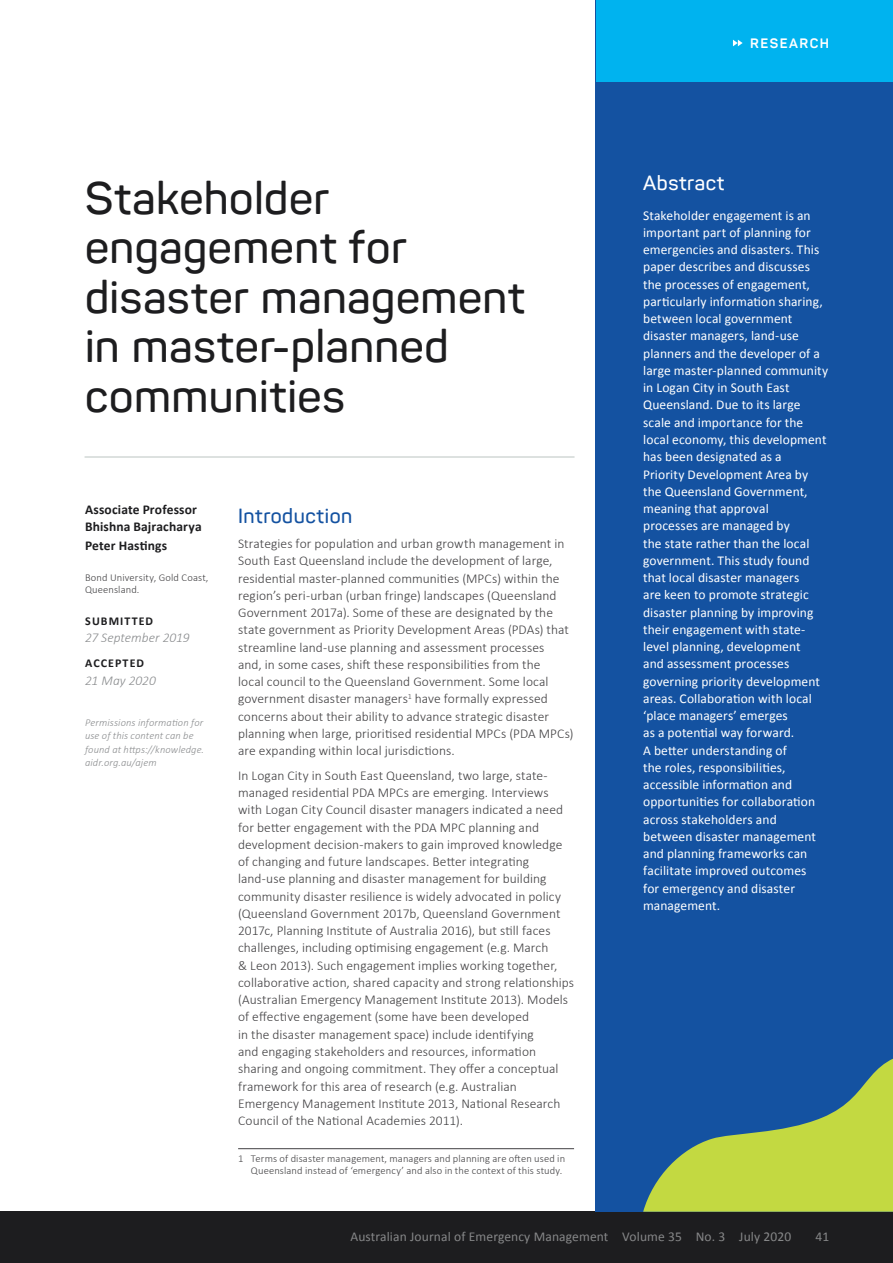
<style>
.page{position:relative;width:893px;height:1263px;background:#fff}
.page>*{position:absolute;margin:0;border:0;box-sizing:border-box;transform-origin:0 0}
.t1{font:600 45px/49.5px "Panton";letter-spacing:.01em;color:#1d1d1f}
.t2{font:600 20.25px "Panton";letter-spacing:.03em;color:#1452a1}
.t3{font:600 20.25px "Panton";letter-spacing:.03em;color:#fff}
.t4{font:300 13.5px/17.2px "Calibri";letter-spacing:.005em;color:#414042}
.t5{font:13.5px/17.2px "Calibri";letter-spacing:.005em;color:#fff}
.t6{font:13.5px "Calibri";letter-spacing:.01em;color:#868788}
.t7{font:700 13.5px/16.5px "Calibri";letter-spacing:.01em;color:#1d1d1f}
.t8{font:italic 300 13.5px "Calibri";color:#8a8c8e}
.t9{font:700 13.5px "Panton";letter-spacing:.11em;color:#fff}
.t10{font:700 12px "Calibri";letter-spacing:.09em;color:#1d1d1f}
.t11{font:300 10.5px/12px "Calibri";letter-spacing:.015em;color:#414042;text-align:right}
.t12{font:italic 300 10.5px/13.5px "Calibri";letter-spacing:.01em;color:#8a8c8e}
</style>
<div class="page">
<div style="left:0;top:1212px;width:893px;height:51px;background:#1d1d1f"></div>
<div style="left:596px;top:0;width:297px;height:1212px;background:#1452a1"></div>
<div style="left:596px;top:0;width:297px;height:81px;background:#00b3ef"></div>
<svg style="left:733px;top:40px;width:10px;height:7px"></svg>
<svg style="left:643px;top:1058px;width:250px;height:154px;fill:#c3d941"></svg>
<hr style="left:85px;top:456px;width:489px;height:2px;background:#d2d8d6">
<hr style="left:238px;top:1148px;width:336px;height:1px;background:#414042">
<h1 class="t1" style="left:85px;top:173px;width:441px">Stakeholder engagement for disaster management in master-planned communities</h1>
<p class="t7" style="left:85px;top:501px;width:118px">Associate Professor<br>Bhishna Bajracharya</p>
<p class="t7" style="left:85px;top:537px;width:84px">Peter Hastings</p>
<p class="t11" style="left:85px;top:571px;width:125px;text-align:left">Bond University, Gold Coast,<br>Queensland.</p>
<p class="t10" style="left:85px;top:614px;width:69px">SUBMITTED</p>
<p class="t8" style="left:85px;top:629px;width:106px">27 September 2019</p>
<p class="t10" style="left:85px;top:656px;width:60px">ACCEPTED</p>
<p class="t8" style="left:85px;top:672px;width:72px">21 May 2020</p>
<p class="t12" style="left:85px;top:715px;width:121px">Permissions information for use of this content can be found at https://knowledge. aidr.org.au/ajem</p>
<h2 class="t2" style="left:238px;top:504px;width:116px">Introduction</h2>
<p class="t4" style="left:238px;top:535px;width:337px">Strategies for population and urban growth management in South East Queensland include the development of large, residential master-planned communities (MPCs) within the region’s peri-urban (urban fringe) landscapes (Queensland Government 2017a). Some of these are designated by the state government as Priority Development Areas (PDAs) that streamline land-use planning and assessment processes<br>and, in some cases, shift these responsibilities from the<br>local council to the Queensland Government. Some local government disaster managers<sup>1</sup> have formally expressed concerns about their ability to advance strategic disaster planning when large, prioritised residential MPCs (PDA MPCs) are expanding within local jurisdictions.</p>
<p class="t4" style="left:238px;top:767px;width:337px">In Logan City in South East Queensland, two large, state&shy;managed residential PDA MPCs are emerging. Interviews with Logan City Council disaster managers indicated a need for better engagement with the PDA MPC planning and development decision-makers to gain improved knowledge of changing and future landscapes. Better integrating land-use planning and disaster management for building community disaster resilience is widely advocated in policy (Queensland Government 2017b, Queensland Government 2017c, Planning Institute of Australia 2016), but still faces challenges, including optimising engagement (e.g. March<br>&amp; Leon 2013). Such engagement implies working together, collaborative action, shared capacity and strong relationships (Australian Emergency Management Institute 2013). Models of effective engagement (some have been developed<br>in the disaster management space) include identifying<br>and engaging stakeholders and resources, information sharing and ongoing commitment. They offer a conceptual framework for this area of research (e.g. Australian Emergency Management Institute 2013, National Research Council of the National Academies 2011).</p>
<p class="t11" style="left:238px;top:1152px;width:329px">1 Terms of disaster management, managers and planning are often used in<br>Queensland instead of ‘emergency’ and also in the context of this study.</p>
<p class="t9" style="left:750px;top:38px;width:80px">RESEARCH</p>
<h2 class="t3" style="left:643px;top:170px;width:83px">Abstract</h2>
<p class="t5" style="left:643px;top:206px;width:187px">Stakeholder engagement is an important part of planning for emergencies and disasters. This paper describes and discusses the processes of engagement, particularly information sharing, between local government disaster managers, land-use planners and the developer of a large master-planned community in Logan City in South East<br>Queensland. Due to its large scale and importance for the local economy, this development has been designated as a<br>Priority Development Area by the Queensland Government, meaning that approval<br>processes are managed by<br>the state rather than the local government. This study found that local disaster managers<br>are keen to promote strategic disaster planning by improving their engagement with state&shy;level planning, development<br>and assessment processes governing priority development areas. Collaboration with local ‘place managers’ emerges<br>as a potential way forward.<br>A better understanding of<br>the roles, responsibilities, accessible information and opportunities for collaboration across stakeholders and between disaster management and planning frameworks can facilitate improved outcomes<br>for emergency and disaster management.</p>
<p class="t6" style="left:350px;top:1228px;width:442px">Australian Journal of Emergency Management Volume 35 No. 3 July 2020</p>
<p class="t6" style="left:815px;top:1228px;width:15px">41</p>
</div>
